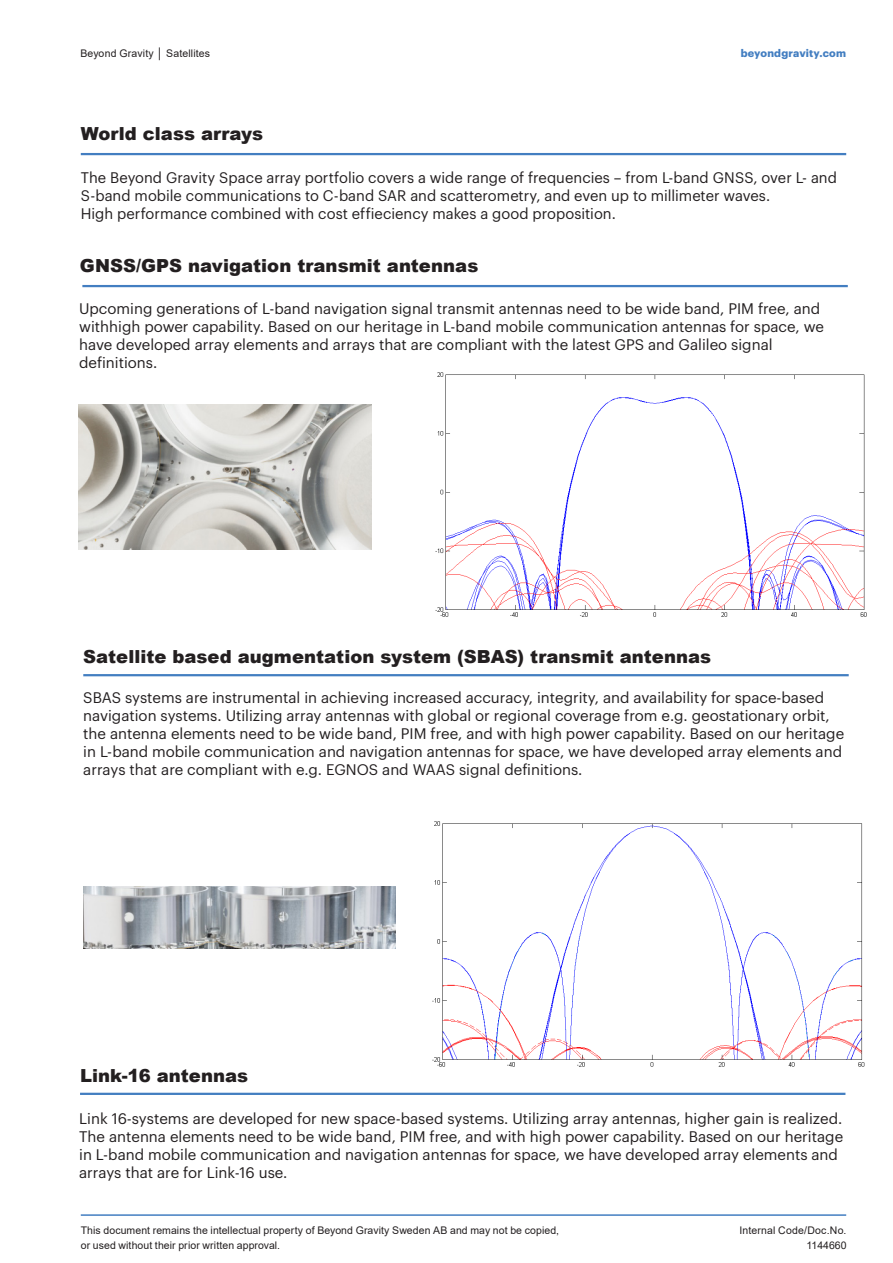
<style>
.page{position:relative;width:893px;height:1263px;background:#fff}
.page>*{position:absolute;margin:0;border:0;box-sizing:border-box;transform-origin:0 0}
.t1{font:900 18px "Arial";letter-spacing:.005em;color:#231f20}
.t2{font:15px/18px "Graphik";color:#231f20}
.t3{font:700 10.65px "Graphik";letter-spacing:.02em;color:#437ec1}
.t4{font:10.5px/15px "Arial";letter-spacing:.005em;color:#231f20}
</style>
<div class="page">
<hr style="left:81px;top:1214px;width:765px;height:2px;background:#437ec1">
<hr style="left:81px;top:153px;width:765px;height:2px;background:#437ec1">
<hr style="left:82px;top:285px;width:766px;height:2px;background:#437ec1">
<img style="left:78px;top:404px;width:293px;height:145px">
<hr style="left:83px;top:674px;width:766px;height:2px;background:#437ec1">
<img style="left:83px;top:886px;width:313px;height:62px">
<img style="left:435px;top:372px;width:432px;height:245px">
<img style="left:432px;top:821px;width:433px;height:246px">
<hr style="left:80px;top:1093px;width:765px;height:2px;background:#437ec1">
<p class="t4" style="left:80px;top:46px;width:131px">Beyond Gravity │ Satellites</p>
<p class="t3" style="left:741px;top:45px;width:107px">beyondgravity.com</p>
<p class="t1" style="left:81px;top:121px;width:184px">World class arrays</p>
<p class="t2" style="left:81px;top:167px;width:758px">The Beyond Gravity Space array portfolio covers a wide range of frequencies – from L-band GNSS, over L- and<br>S-band mobile communications to C-band SAR and scatterometry, and even up to millimeter waves.<br>High performance combined with cost effieciency makes a good proposition.</p>
<p class="t1" style="left:80px;top:252px;width:400px">GNSS/GPS navigation transmit antennas</p>
<p class="t2" style="left:79px;top:298px;width:746px">Upcoming generations of L-band navigation signal transmit antennas need to be wide band, PIM free, and withhigh power capability. Based on our heritage in L-band mobile communication antennas for space, we have developed array elements and arrays that are compliant with the latest GPS and Galileo signal definitions.</p>
<p class="t1" style="left:83px;top:644px;width:629px">Satellite based augmentation system (SBAS) transmit antennas</p>
<p class="t2" style="left:83px;top:687px;width:742px">SBAS systems are instrumental in achieving increased accuracy, integrity, and availability for space-based</p>
<p class="t2" style="left:83px;top:705px;width:762px">navigation systems. Utilizing array antennas with global or regional coverage from e.g. geostationary orbit, the antenna elements need to be wide band, PIM free, and with high power capability. Based on our heritage in L-band mobile communication and navigation antennas for space, we have developed array elements and arrays that are compliant with e.g. EGNOS and WAAS signal definitions.</p>
<p class="t1" style="left:80px;top:1062px;width:170px">Link-16 antennas</p>
<p class="t2" style="left:79px;top:1108px;width:765px">Link 16-systems are developed for new space-based systems. Utilizing array antennas, higher gain is realized.<br>The antenna elements need to be wide band, PIM free, and with high power capability. Based on our heritage in L-band mobile communication and navigation antennas for space, we have developed array elements and arrays that are for Link-16 use.</p>
<p class="t4" style="left:81px;top:1222px;width:480px">This document remains the intellectual property of Beyond Gravity Sweden AB and may not be copied, or used without their prior written approval.</p>
<p class="t4" style="left:739px;top:1223px;width:109px;text-align:right">Internal Code/Doc.No.<br>1144660</p>
</div>
